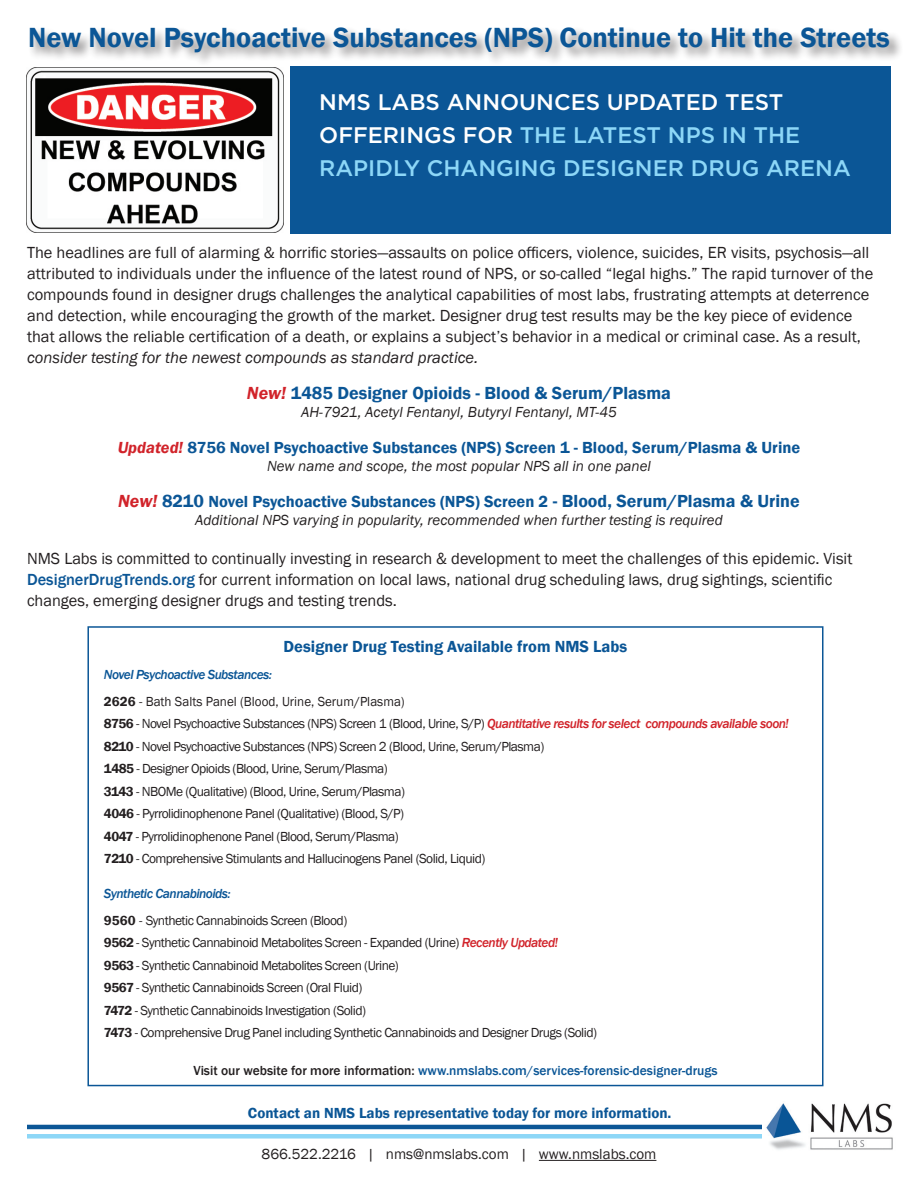
<style>
.page{position:relative;width:918px;height:1188px;background:#fff}
.page>*{position:absolute;margin:0;border:0;box-sizing:border-box;transform-origin:0 0}
.t1{font:600 28.5px "Franklin Gothic";color:#0b5696}
.t2{font:500 22.5px/33px "Gotham";color:#8dd7f7}
.t3{font:600 18px "Franklin Gothic";color:#0b5696}
.t4{font:16.5px/21px "Franklin Gothic";color:#231f20}
.t5{font:600 16.5px "Franklin Gothic";color:#0b5696}
.t6{font:italic 16.5px "Franklin Gothic";color:#231f20}
.t7{font:italic 15px "Franklin Gothic";color:#231f20}
.t8{font:600 15px "Franklin Gothic";color:#0b5696}
.t9{font:15px "Franklin Gothic";color:#231f20}
.t10{font:13.5px/22.5px "Franklin Gothic";letter-spacing:-.04em;color:#231f20}
.t11{font:500 13.5px "Franklin Gothic";color:#0b5696}
.t12{font:13.5px/27px "Franklin Gothic";color:#231f20}
.s1{color:#fff}
.s2{font-style:italic;color:#d1232a}
.s3{font-style:italic;font-size:18px;color:#d1232a}
.s4{font-size:18px}
.s5{font-weight:500;color:#0b5696}
.s6{font-weight:500;font-style:italic;color:#0b5696}
.s7{font-weight:600}
.s8{font-weight:500;font-style:italic;color:#d1232a}
.s9{color:#231f20}
</style>
<div class="page">
<hr style="left:539px;top:1160px;width:117px;height:1px;background:#231f20">
<hr style="left:27px;top:1125px;width:864px;height:4px;background:#0b5696">
<div style="left:27px;top:1134px;width:864px;height:5px;background:#8dd7f7"></div>
<div style="left:87px;top:626px;width:737px;height:460px;border:2px solid #0b5696"></div>
<img style="left:762px;top:1103px;width:131px;height:47px">
<img style="left:27px;top:67px;width:256px;height:165px">
<div style="left:28px;top:26px;width:876px;height:40px;background:#231f20;opacity:.5"></div>
<div style="left:291px;top:67px;width:600px;height:167px;background:#0b5696"></div>
<h1 class="t1" style="left:28px;top:20px;width:863px">New Novel Psychoactive Substances (NPS) Continue to Hit the Streets</h1>
<h2 class="t2" style="left:319px;top:86px;width:533px"><span class="s1">NMS LABS ANNOUNCES UPDATED TEST<br>OFFERINGS FOR</span> THE LATEST NPS IN THE<br>RAPIDLY CHANGING DESIGNER DRUG ARENA</h2>
<p class="t4" style="left:27px;top:242px;width:848px">The headlines are full of alarming &amp; horrific stories—assaults on police officers, violence, suicides, ER visits, psychosis—all attributed to individuals under the influence of the latest round of NPS, or so-called “legal highs.” The rapid turnover of the compounds found in designer drugs challenges the analytical capabilities of most labs, frustrating attempts at deterrence and detection, while encouraging the growth of the market. Designer drug test results may be the key piece of evidence that allows the reliable certification of a death, or explains a subject’s behavior in a medical or criminal case. As a result,</p>
<p class="t6" style="left:27px;top:347px;width:453px">consider testing for the newest compounds as standard practice.</p>
<h3 class="t3" style="left:247px;top:382px;width:426px"><span class="s2">New!</span> 1485 Designer Opioids - Blood &amp; Serum/Plasma</h3>
<p class="t7" style="left:301px;top:402px;width:317px">AH-7921, Acetyl Fentanyl, Butyryl Fentanyl, MT-45</p>
<p class="t5" style="left:118px;top:437px;width:684px"><span class="s2">Updated!</span> 8756 Novel Psychoactive Substances (NPS) Screen 1 - Blood, Serum/Plasma &amp; Urine</p>
<p class="t7" style="left:267px;top:456px;width:385px">New name and scope, the most popular NPS all in one panel</p>
<p class="t5" style="left:118px;top:491px;width:683px"><span class="s3">New!</span> <span class="s4">8210</span> Novel Psychoactive Substances (NPS) Screen 2 <span class="s4">- Blood, Serum/Plasma &amp; Urine</span></p>
<p class="t7" style="left:195px;top:510px;width:529px">Additional NPS varying in popularity, recommended when further testing is required</p>
<p class="t4" style="left:27px;top:548px;width:827px">NMS Labs is committed to continually investing in research &amp; development to meet the challenges of this epidemic. Visit<br><span class="s5">DesignerDrugTrends.org</span> for current information on local laws, national drug scheduling laws, drug sightings, scientific changes, emerging designer drugs and testing trends.</p>
<p class="t5" style="left:284px;top:636px;width:345px">Designer Drug Testing Available from NMS Labs</p>
<p class="t12" style="left:104px;top:661px;width:302px"><span class="s6">Novel Psychoactive Substances:<br></span><span class="s7">2626</span> - Bath Salts Panel (Blood, Urine, Serum/Plasma)</p>
<p class="t10" style="left:104px;top:713px;width:686px"><span class="s7">8756</span> - Novel Psychoactive Substances (NPS) Screen 1 (Blood, Urine, S/P) <span class="s8">Quantitative results for select compounds available soon!<br></span><span class="s7">8210</span> - Novel Psychoactive Substances (NPS) Screen 2 (Blood, Urine, Serum/Plasma)<br><span class="s7">1485</span> - Designer Opioids (Blood, Urine, Serum/Plasma)<br><span class="s7">3143</span> - NBOMe (Qualitative) (Blood, Urine, Serum/Plasma)<br><span class="s7">4046</span> - Pyrrolidinophenone Panel (Qualitative) (Blood, S/P)<br><span class="s7">4047</span> - Pyrrolidinophenone Panel (Blood, Serum/Plasma)<br><span class="s7">7210</span> - Comprehensive Stimulants and Hallucinogens Panel (Solid, Liquid)</p>
<p class="t10" style="left:104px;top:880px;width:245px;line-height:27px"><span class="s6">Synthetic Cannabinoids:<br></span><span class="s7">9560</span> - Synthetic Cannabinoids Screen (Blood)</p>
<p class="t10" style="left:104px;top:932px;width:495px"><span class="s7">9562</span> - Synthetic Cannabinoid Metabolites Screen - Expanded (Urine) <span class="s8">Recently Updated!<br></span><span class="s7">9563</span> - Synthetic Cannabinoid Metabolites Screen (Urine)<br><span class="s7">9567</span> - Synthetic Cannabinoids Screen (Oral Fluid)<br><span class="s7">7472</span> - Synthetic Cannabinoids Investigation (Solid)<br><span class="s7">7473</span> - Comprehensive Drug Panel including Synthetic Cannabinoids and Designer Drugs (Solid)</p>
<p class="t11" style="left:193px;top:1062px;width:526px"><span class="s9">Visit our website for more information:</span> www.nmslabs.com/services-forensic-designer-drugs</p>
<p class="t8" style="left:248px;top:1104px;width:425px">Contact an NMS Labs representative today for more information.</p>
<p class="t9" style="left:262px;top:1145px;width:396px">866.522.2216 | nms@nmslabs.com | www.nmslabs.com</p>
</div>
